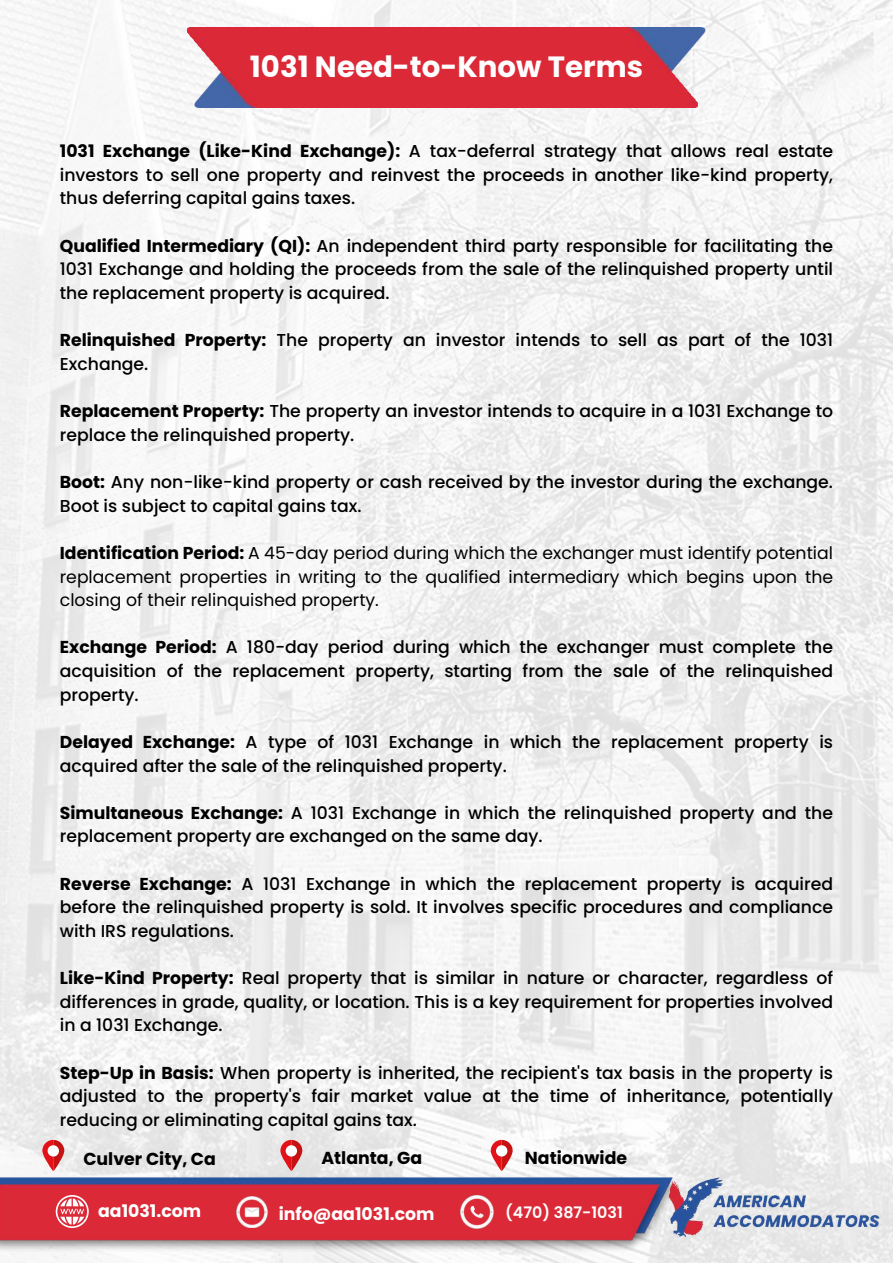
<style>
.page{position:relative;width:893px;height:1263px;background:#fff}
.page>*{position:absolute;margin:0;border:0;box-sizing:border-box;transform-origin:0 0}
.t1{font:700 29.25px "Poppins";color:#fffeff}
.t2{font:700 17.33px "Poppins";color:#000}
.t3{font:700 17.33px "Poppins";color:#fff}
.t4{font:500 17.25px/23.6px "Poppins";color:#000;text-align:justify}
.t5{font:17.25px/23.6px "Poppins";color:#000;text-align:justify}
.t6{font:600 15.9px "Poppins";color:#fcfffe}
.s1{font-weight:700}
</style>
<div class="page">
<img style="left:0;top:0;width:893px;height:1263px">
<img style="left:187px;top:28px;width:518px;height:79px">
<img style="left:0;top:1175px;width:811px;height:77px">
<img style="left:667px;top:1175px;width:214px;height:67px">
<img style="left:236px;top:1196px;width:32px;height:31px">
<img style="left:460px;top:1195px;width:33px;height:33px">
<svg style="left:42px;top:1140px;width:22px;height:31px"></svg>
<div style="left:48px;top:1145px;width:11px;height:11px;background:#fff;border-radius:50%"></div>
<svg style="left:280px;top:1140px;width:22px;height:31px"></svg>
<div style="left:286px;top:1145px;width:11px;height:11px;background:#fff;border-radius:50%"></div>
<svg style="left:491px;top:1140px;width:21px;height:31px"></svg>
<div style="left:496px;top:1145px;width:11px;height:11px;background:#fff;border-radius:50%"></div>
<svg style="left:56px;top:1195px;width:33px;height:33px"></svg>
<h1 class="t1" style="left:250px;top:46px;width:394px">1031 Need-to-Know Terms</h1>
<p class="t4" style="left:60px;top:139px;width:774px"><span class="s1">1031 Exchange (Like-Kind Exchange):</span> A tax-deferral strategy that allows real estate investors to sell one property and reinvest the proceeds in another like-kind property, thus deferring capital gains taxes.</p>
<p class="t4" style="left:60px;top:234px;width:774px"><span class="s1">Qualified Intermediary (QI):</span> An independent third party responsible for facilitating the 1031 Exchange and holding the proceeds from the sale of the relinquished property until the replacement property is acquired.</p>
<p class="t4" style="left:60px;top:328px;width:774px"><span class="s1">Relinquished Property:</span> The property an investor intends to sell as part of the 1031<br>Exchange.</p>
<p class="t4" style="left:60px;top:399px;width:774px"><span class="s1">Replacement Property:</span> The property an investor intends to acquire in a 1031 Exchange to replace the relinquished property.</p>
<p class="t4" style="left:60px;top:470px;width:774px"><span class="s1">Boot:</span> Any non-like-kind property or cash received by the investor during the exchange.<br>Boot is subject to capital gains tax.</p>
<p class="t5" style="left:60px;top:541px;width:774px"><span class="s1">Identification Period:</span> A 45-day period during which the exchanger must identify potential replacement properties in writing to the qualified intermediary which begins upon the closing of their relinquished property.</p>
<p class="t4" style="left:60px;top:635px;width:774px"><span class="s1">Exchange Period:</span> A 180-day period during which the exchanger must complete the acquisition of the replacement property, starting from the sale of the relinquished property.</p>
<p class="t4" style="left:60px;top:730px;width:774px"><span class="s1">Delayed Exchange:</span> A type of 1031 Exchange in which the replacement property is acquired after the sale of the relinquished property.</p>
<p class="t4" style="left:60px;top:801px;width:774px"><span class="s1">Simultaneous Exchange:</span> A 1031 Exchange in which the relinquished property and the replacement property are exchanged on the same day.</p>
<p class="t4" style="left:60px;top:872px;width:774px"><span class="s1">Reverse Exchange:</span> A 1031 Exchange in which the replacement property is acquired before the relinquished property is sold. It involves specific procedures and compliance with IRS regulations.</p>
<p class="t4" style="left:60px;top:966px;width:774px"><span class="s1">Like-Kind Property:</span> Real property that is similar in nature or character, regardless of differences in grade, quality, or location. This is a key requirement for properties involved in a 1031 Exchange.</p>
<p class="t4" style="left:60px;top:1061px;width:774px"><span class="s1">Step-Up in Basis:</span> When property is inherited, the recipient's tax basis in the property is adjusted to the property's fair market value at the time of inheritance, potentially reducing or eliminating capital gains tax.</p>
<p class="t2" style="left:83px;top:1146px;width:134px">Culver City, Ca</p>
<p class="t2" style="left:321px;top:1145px;width:102px">Atlanta, Ga</p>
<p class="t2" style="left:525px;top:1145px;width:104px">Nationwide</p>
<p class="t3" style="left:98px;top:1199px;width:105px">aa1031.com</p>
<p class="t3" style="left:279px;top:1202px;width:157px">info@aa1031.com</p>
<p class="t6" style="left:505px;top:1201px;width:119px">(470) 387-1031</p>
</div>
